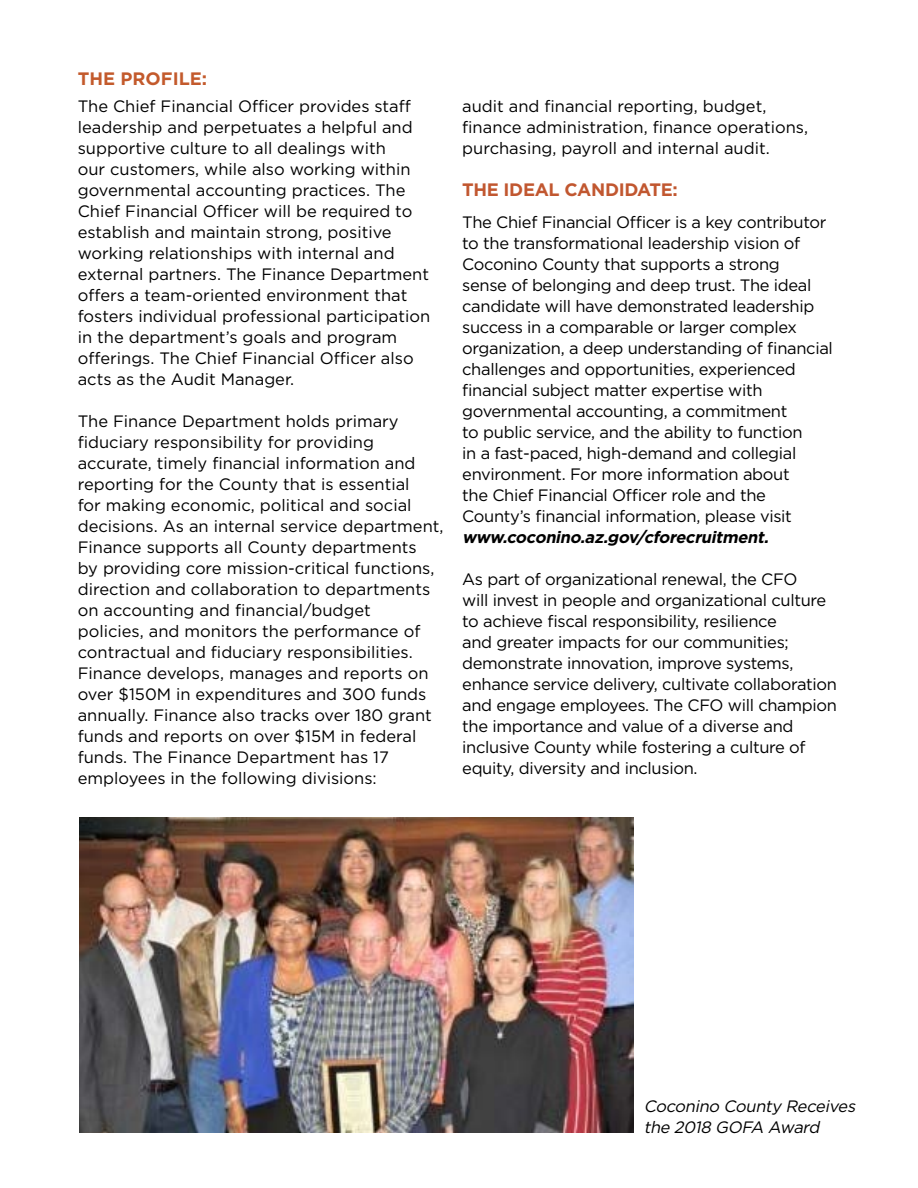
<style>
.page{position:relative;width:918px;height:1188px;background:#fff}
.page>*{position:absolute;margin:0;border:0;box-sizing:border-box;transform-origin:0 0}
.Heading_1{font:700 18px "Gotham";letter-spacing:-.02em;color:#c15730}
.t1{font:700 18px "Gotham";color:#c35a2c}
.t2{font:16.5px/21px "Gotham";letter-spacing:-.005em;color:#000}
.t3{font:italic 16.5px/21px "Gotham";color:#000}
.s1{font-weight:700;font-style:italic}
</style>
<div class="page">
<img style="left:79px;top:817px;width:555px;height:315px">
<p class="t1" style="left:78px;top:66px;width:131px">THE PROFILE:</p>
<p class="t2" style="left:78px;top:95px;width:337px">The Chief Financial Officer provides staff leadership and perpetuates a helpful and supportive culture to all dealings with our customers, while also working within governmental accounting practices. The</p>
<p class="t2" style="left:78px;top:200px;width:336px">Chief Financial Officer will be required to establish and maintain strong, positive</p>
<p class="t2" style="left:78px;top:242px;width:318px">working relationships with internal and</p>
<p class="t2" style="left:78px;top:263px;width:354px">external partners. The Finance Department offers a team-oriented environment that fosters individual professional participation in the department’s goals and program offerings. The Chief Financial Officer also acts as the Audit Manager.</p>
<p class="t2" style="left:78px;top:410px;width:367px">The Finance Department holds primary fiduciary responsibility for providing accurate, timely financial information and reporting for the County that is essential<br>for making economic, political and social decisions. As an internal service department, Finance supports all County departments<br>by providing core mission-critical functions, direction and collaboration to departments on accounting and financial/budget<br>policies, and monitors the performance of contractual and fiduciary responsibilities.<br>Finance develops, manages and reports on over $150M in expenditures and 300 funds annually. Finance also tracks over 180 grant funds and reports on over $15M in federal funds. The Finance Department has 17 employees in the following divisions:</p>
<p class="t2" style="left:462px;top:96px;width:347px">audit and financial reporting, budget, finance administration, finance operations, purchasing, payroll and internal audit.</p>
<p class="Heading_1" style="left:462px;top:178px;width:217px">THE IDEAL CANDIDATE:</p>
<p class="t2" style="left:462px;top:211px;width:372px">The Chief Financial Officer is a key contributor to the transformational leadership vision of Coconino County that supports a strong<br>sense of belonging and deep trust. The ideal candidate will have demonstrated leadership success in a comparable or larger complex organization, a deep understanding of financial challenges and opportunities, experienced financial subject matter expertise with governmental accounting, a commitment<br>to public service, and the ability to function<br>in a fast-paced, high-demand and collegial environment. For more information about</p>
<p class="t2" style="left:462px;top:484px;width:331px">the Chief Financial Officer role and the<br>County’s financial information, please visit <span class="s1">www.coconino.az.gov/cforecruitment.</span></p>
<p class="t2" style="left:462px;top:568px;width:376px">As part of organizational renewal, the CFO<br>will invest in people and organizational culture to achieve fiscal responsibility, resilience<br>and greater impacts for our communities; demonstrate innovation, improve systems, enhance service delivery, cultivate collaboration and engage employees. The CFO will champion the importance and value of a diverse and inclusive County while fostering a culture of equity, diversity and inclusion.</p>
<p class="t3" style="left:644px;top:1095px;width:217px">Coconino County Receives the 2018 GOFA Award</p>
</div>
